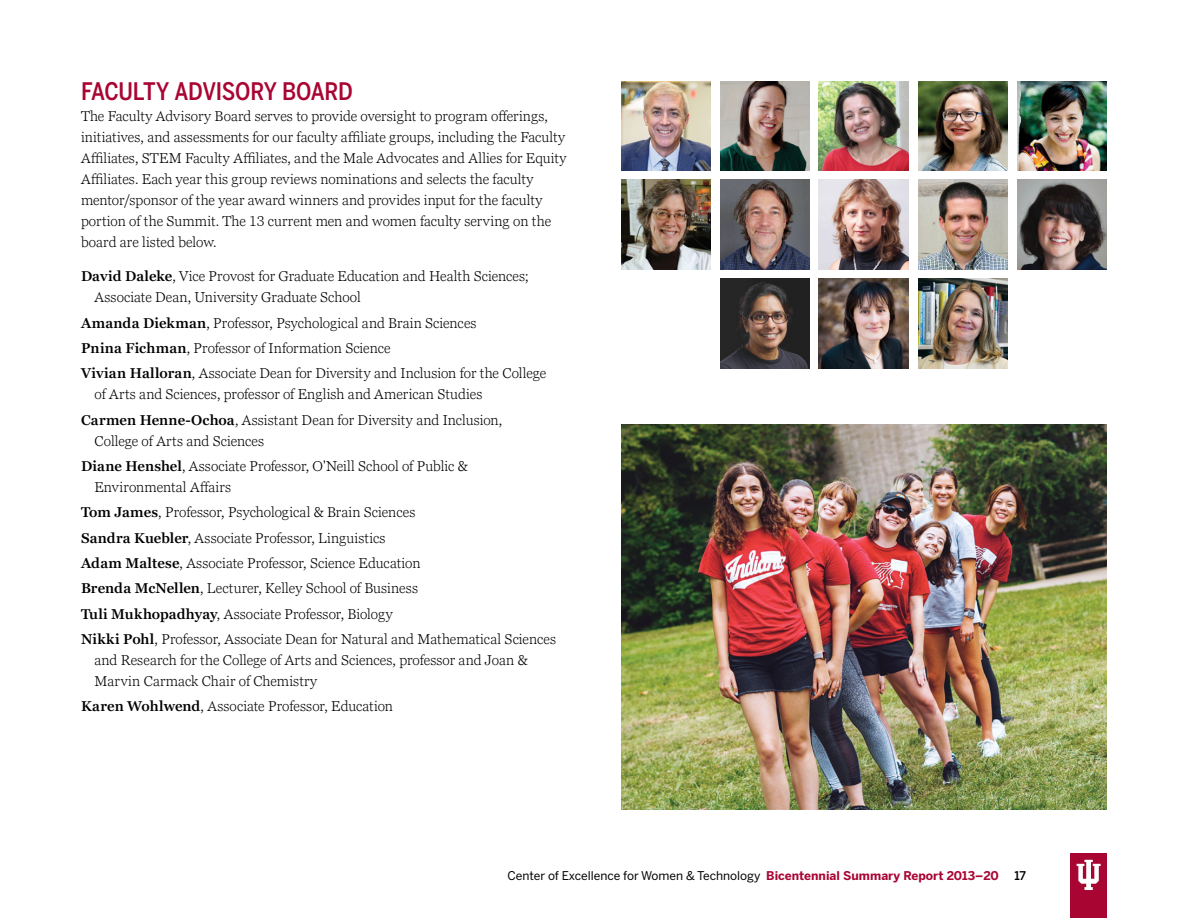
<style>
.page{position:relative;width:1188px;height:918px;background:#fff}
.page>*{position:absolute;margin:0;border:0;box-sizing:border-box;transform-origin:0 0}
.Subhead_style__Red{font:500 24px "Benton Sans Cond";letter-spacing:-.01em;color:#a90533}
.Advisory_Board_List{font:300 14.25px/21px "Georgia Pro";letter-spacing:.005em;color:#000}
.Main_body_text{font:300 14.25px/21px "Georgia Pro";letter-spacing:.005em;color:#000}
.t1{font:12px "Benton Sans";color:#000}
.t2{font:500 12px "Benton Sans";color:#000}
.s1{font-weight:600}
.s2{font-weight:700;color:#a90533}
</style>
<div class="page">
<div style="left:1070px;top:854px;width:37px;height:64px;background:#a90533"></div>
<svg style="left:1077px;top:860px;width:24px;height:30px"></svg>
<img style="left:621px;top:81px;width:90px;height:90px">
<img style="left:1017px;top:81px;width:90px;height:90px">
<img style="left:918px;top:81px;width:90px;height:90px">
<img style="left:819px;top:81px;width:90px;height:90px">
<img style="left:720px;top:81px;width:90px;height:90px">
<img style="left:918px;top:279px;width:90px;height:90px">
<img style="left:819px;top:279px;width:90px;height:90px">
<img style="left:720px;top:279px;width:90px;height:90px">
<img style="left:621px;top:180px;width:90px;height:90px">
<img style="left:1017px;top:180px;width:90px;height:90px">
<img style="left:918px;top:180px;width:90px;height:90px">
<img style="left:819px;top:180px;width:90px;height:90px">
<img style="left:720px;top:180px;width:90px;height:90px">
<img style="left:621px;top:424px;width:486px;height:386px">
<h2 class="Subhead_style__Red" style="left:81px;top:76px;width:274px">FACULTY ADVISORY BOARD</h2>
<p class="Main_body_text" style="left:81px;top:106px;width:487px">The Faculty Advisory Board serves to provide oversight to program offerings, initiatives, and assessments for our faculty affiliate groups, including the Faculty Affiliates, STEM Faculty Affiliates, and the Male Advocates and Allies for Equity Affiliates. Each year this group reviews nominations and selects the faculty mentor/sponsor of the year award winners and provides input for the faculty portion of the Summit. The 13 current men and women faculty serving on the board are listed below.</p>
<p class="Advisory_Board_List" style="left:94px;top:267px;width:436px;text-indent:-14px"><span class="s1">David Daleke</span>, Vice Provost for Graduate Education and Health Sciences;<br>Associate Dean, University Graduate School</p>
<p class="Advisory_Board_List" style="left:81px;top:313px;width:397px"><span class="s1">Amanda Diekman</span>, Professor, Psychological and Brain Sciences</p>
<p class="Advisory_Board_List" style="left:81px;top:338px;width:311px"><span class="s1">Pnina Fichman</span>, Professor of Information Science</p>
<p class="Advisory_Board_List" style="left:94px;top:363px;width:453px;text-indent:-14px"><span class="s1">Vivian Halloran</span>, Associate Dean for Diversity and Inclusion for the College of Arts and Sciences, professor of English and American Studies</p>
<p class="Advisory_Board_List" style="left:94px;top:410px;width:409px;text-indent:-14px"><span class="s1">Carmen Henne-Ochoa</span>, Assistant Dean for Diversity and Inclusion,<br>College of Arts and Sciences</p>
<p class="Advisory_Board_List" style="left:94px;top:456px;width:375px;text-indent:-14px"><span class="s1">Diane Henshel</span>, Associate Professor, O'Neill School of Public &amp;<br>Environmental Affairs</p>
<p class="Advisory_Board_List" style="left:81px;top:502px;width:336px"><span class="s1">Tom James</span>, Professor, Psychological &amp; Brain Sciences</p>
<p class="Advisory_Board_List" style="left:81px;top:528px;width:306px"><span class="s1">Sandra Kuebler</span>, Associate Professor, Linguistics</p>
<p class="Advisory_Board_List" style="left:81px;top:553px;width:341px"><span class="s1">Adam Maltese</span>, Associate Professor, Science Education</p>
<p class="Advisory_Board_List" style="left:81px;top:578px;width:339px"><span class="s1">Brenda McNellen</span>, Lecturer, Kelley School of Business</p>
<p class="Advisory_Board_List" style="left:81px;top:604px;width:313px"><span class="s1">Tuli Mukhopadhyay</span>, Associate Professor, Biology</p>
<p class="Advisory_Board_List" style="left:94px;top:629px;width:463px;text-indent:-14px"><span class="s1">Nikki Pohl</span>, Professor, Associate Dean for Natural and Mathematical Sciences and Research for the College of Arts and Sciences, professor and Joan &amp;<br>Marvin Carmack Chair of Chemistry</p>
<p class="Advisory_Board_List" style="left:81px;top:696px;width:314px"><span class="s1">Karen Wohlwend</span>, Associate Professor, Education</p>
<p class="t1" style="left:507px;top:868px;width:493px">Center of Excellence for Women &amp; Technology <span class="s2">Bicentennial Summary Report 2013–20</span></p>
<p class="t2" style="left:1014px;top:869px;width:13px">17</p>
</div>
